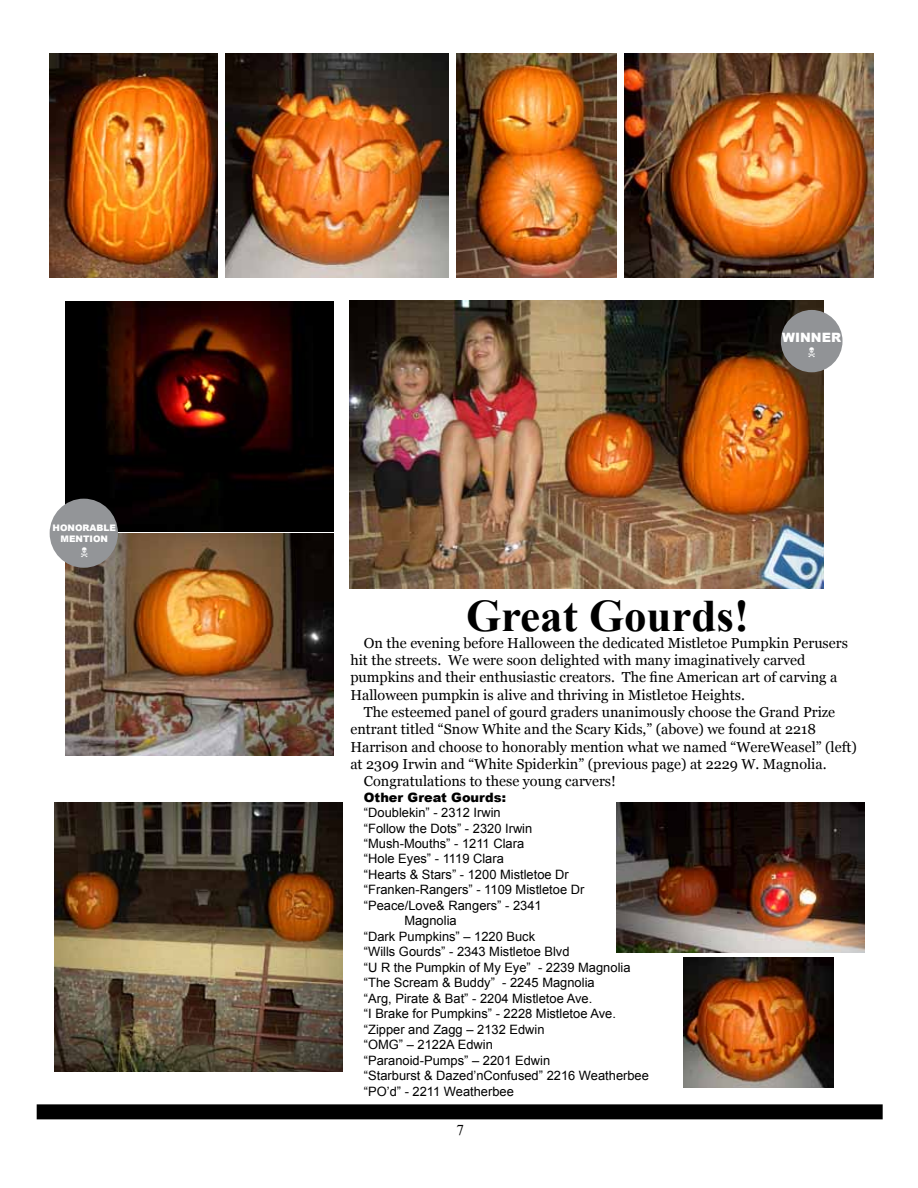
<style>
.page{position:relative;width:918px;height:1188px;background:#fff}
.page>*{position:absolute;margin:0;border:0;box-sizing:border-box;transform-origin:0 0}
.t1{font:700 45px "Times New Roman";color:#000}
.t2{font:15px "Times New Roman";color:#000}
.t3{font:14.4px/17.2px "Georgia";color:#000}
.t4{font:12.9px "Arial";color:#000}
.t5{font:900 12.9px "Arial";color:#000}
.t6{font:900 12.9px "Arial";color:#fff}
.t7{font:900 9px/10.8px "Arial";color:#fff;text-align:center}
</style>
<div class="page">
<div style="left:37px;top:1104px;width:846px;height:15px;background:#000"></div>
<img style="left:616px;top:803px;width:249px;height:150px">
<img style="left:49px;top:53px;width:169px;height:225px">
<img style="left:456px;top:53px;width:161px;height:225px">
<img style="left:226px;top:53px;width:222px;height:225px">
<img style="left:349px;top:301px;width:474px;height:287px">
<img style="left:65px;top:301px;width:268px;height:230px">
<img style="left:65px;top:534px;width:268px;height:221px">
<div style="left:781px;top:310px;width:62px;height:62px;background:#919396;border-radius:50%"></div>
<div style="left:50px;top:499px;width:68px;height:69px;background:#939598;border-radius:50%"></div>
<img style="left:683px;top:957px;width:150px;height:130px">
<img style="left:624px;top:53px;width:249px;height:225px">
<img style="left:54px;top:803px;width:289px;height:268px">
<p class="t7" style="left:53px;top:522px;width:65px">HONORABLE<br>MENTION</p>
<p class="t6" style="left:782px;top:328px;width:60px">WINNER</p>
<h1 class="t1" style="left:466px;top:584px;width:284px">Great Gourds!</h1>
<p class="t3" style="left:350px;top:635px;width:499px;text-indent:13px">On the evening before Halloween the dedicated Mistletoe Pumpkin Perusers hit the streets. We were soon delighted with many imaginatively carved pumpkins and their enthusiastic creators. The fine American art of carving a Halloween pumpkin is alive and thriving in Mistletoe Heights.</p>
<p class="t3" style="left:364px;top:704px;width:473px">The esteemed panel of gourd graders unanimously choose the Grand Prize</p>
<p class="t3" style="left:350px;top:721px;width:467px">entrant titled “Snow White and the Scary Kids,” (above) we found at 2218</p>
<p class="t3" style="left:350px;top:738px;width:508px">Harrison and choose to honorably mention what we named “WereWeasel” (left)</p>
<p class="t3" style="left:350px;top:756px;width:478px">at 2309 Irwin and “White Spiderkin” (previous page) at 2229 W. Magnolia.</p>
<p class="t3" style="left:364px;top:773px;width:254px">Congratulations to these young carvers!</p>
<p class="t5" style="left:364px;top:788px;width:144px">Other Great Gourds:</p>
<p class="t4" style="left:364px;top:804px;width:138px">“Doublekin” - 2312 Irwin</p>
<p class="t4" style="left:364px;top:820px;width:170px">“Follow the Dots” - 2320 Irwin</p>
<p class="t4" style="left:364px;top:835px;width:162px">“Mush-Mouths” - 1211 Clara</p>
<p class="t4" style="left:364px;top:851px;width:142px">“Hole Eyes” - 1119 Clara</p>
<p class="t4" style="left:364px;top:866px;width:207px">“Hearts &amp; Stars” - 1200 Mistletoe Dr</p>
<p class="t4" style="left:364px;top:881px;width:222px">“Franken-Rangers” - 1109 Mistletoe Dr</p>
<p class="t4" style="left:364px;top:897px;width:179px">“Peace/Love&amp; Rangers” - 2341</p>
<p class="t4" style="left:404px;top:912px;width:54px">Magnolia</p>
<p class="t4" style="left:364px;top:928px;width:173px">“Dark Pumpkins” – 1220 Buck</p>
<p class="t4" style="left:364px;top:943px;width:207px">“Wills Gourds” - 2343 Mistletoe Blvd</p>
<p class="t4" style="left:364px;top:959px;width:268px">“U R the Pumpkin of My Eye” - 2239 Magnolia</p>
<p class="t4" style="left:364px;top:974px;width:232px">“The Scream &amp; Buddy” - 2245 Magnolia</p>
<p class="t4" style="left:364px;top:990px;width:230px">“Arg, Pirate &amp; Bat” - 2204 Mistletoe Ave.</p>
<p class="t4" style="left:364px;top:1005px;width:254px">“I Brake for Pumpkins” - 2228 Mistletoe Ave.</p>
<p class="t4" style="left:364px;top:1021px;width:182px">“Zipper and Zagg – 2132 Edwin</p>
<p class="t4" style="left:364px;top:1036px;width:131px">“OMG” – 2122A Edwin</p>
<p class="t4" style="left:364px;top:1052px;width:188px">“Paranoid-Pumps” – 2201 Edwin</p>
<p class="t4" style="left:364px;top:1067px;width:287px">“Starburst &amp; Dazed’nConfused” 2216 Weatherbee</p>
<p class="t4" style="left:364px;top:1083px;width:152px">“PO’d” - 2211 Weatherbee</p>
<p class="t2" style="left:456px;top:1120px;width:9px">7</p>
</div>
